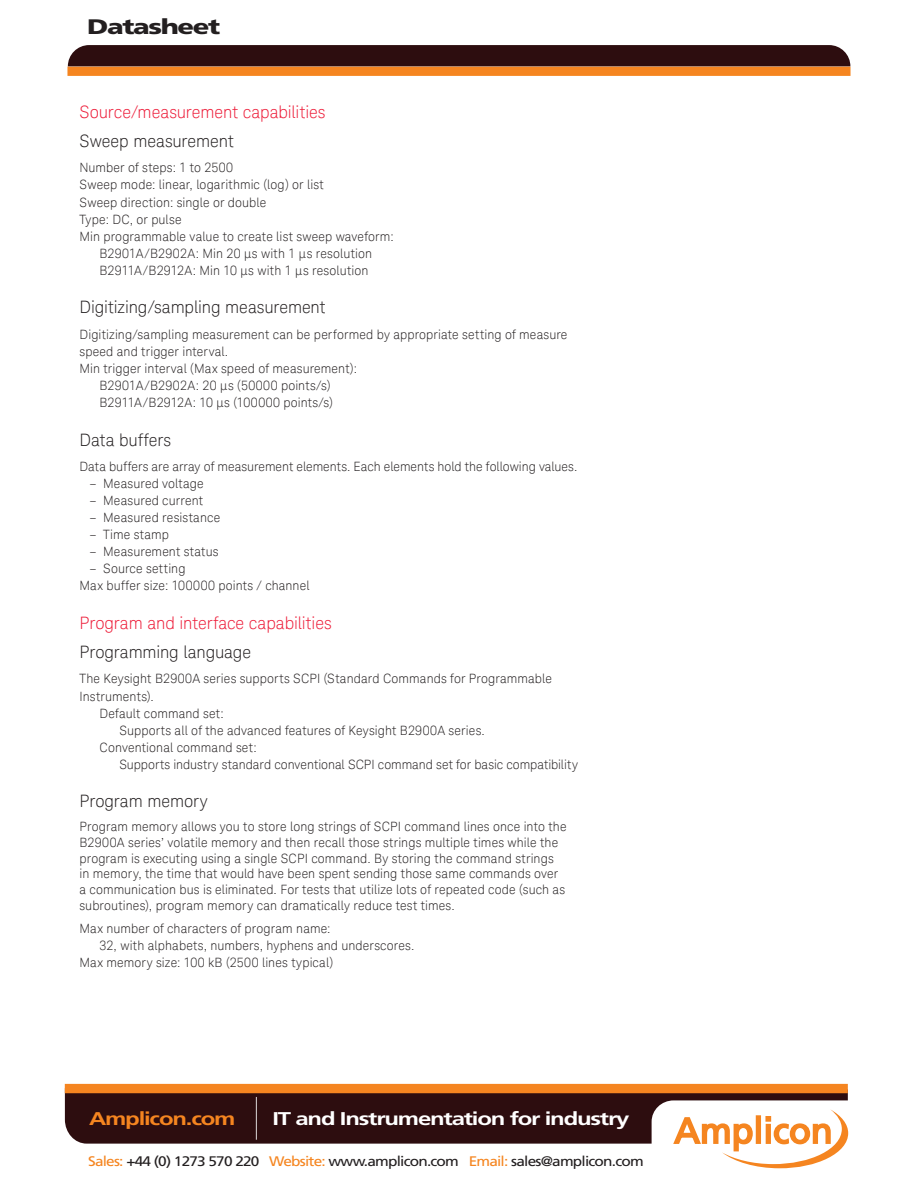
<style>
.page{position:relative;width:918px;height:1188px;background:#fff}
.page>*{position:absolute;margin:0;border:0;box-sizing:border-box;transform-origin:0 0}
.t1{font:900 21px "Frutiger";letter-spacing:-.05em;color:#231f20;scale:1.3 1}
.t2{font:700 18.45px "Frutiger";letter-spacing:-.05em;color:#fff;scale:1.3 1}
.t3{font:700 18.45px "Frutiger";letter-spacing:-.05em;color:#f58520;scale:1.3 1}
.t4{font:300 17.1px "Keysight Sans";letter-spacing:-.005em;color:#231f20}
.t5{font:300 17.1px "Keysight Sans";color:#ed1a37}
.t6{font:13.8px "Frutiger";letter-spacing:-.05em;color:#231f20;scale:1.11 1}
.t7{font:300 12.75px/15.6px "Keysight Sans";letter-spacing:.01em;color:#231f20}
.s1{color:#f58520}
</style>
<div class="page">
<div style="left:67px;top:67px;width:784px;height:9px;background:#f58520"></div>
<div style="left:68px;top:45px;width:782px;height:21px;background:#2d0d0f"></div>
<div style="left:65px;top:1093px;width:783px;height:51px;background:#2d0d0f"></div>
<div style="left:65px;top:1084px;width:783px;height:9px;background:#f58520"></div>
<svg style="left:652px;top:1100px;width:197px;height:69px"></svg>
<hr style="left:256px;top:1097px;width:1px;height:43px;background:#fff;border-radius:50%">
<h1 class="t1" style="left:87px;top:14px;width:104px">Datasheet</h1>
<h3 class="t5" style="left:80px;top:104px;width:248px">Source/measurement capabilities</h3>
<h3 class="t4" style="left:80px;top:134px;width:156px">Sweep measurement</h3>
<p class="t7" style="left:80px;top:161px;width:155px">Number of steps: 1 to 2500</p>
<p class="t7" style="left:80px;top:178px;width:246px">Sweep mode: linear, logarithmic (log) or list</p>
<p class="t7" style="left:80px;top:195px;width:188px">Sweep direction: single or double</p>
<p class="t7" style="left:80px;top:212px;width:104px">Type: DC, or pulse</p>
<p class="t7" style="left:80px;top:229px;width:316px">Min programmable value to create list sweep waveform:</p>
<p class="t7" style="left:99px;top:246px;width:274px">B2901A/B2902A: Min 20 μs with 1 μs resolution</p>
<p class="t7" style="left:99px;top:263px;width:270px">B2911A/B2912A: Min 10 μs with 1 μs resolution</p>
<h3 class="t4" style="left:80px;top:300px;width:248px">Digitizing/sampling measurement</h3>
<p class="t7" style="left:80px;top:327px;width:490px">Digitizing/sampling measurement can be performed by appropriate setting of measure</p>
<p class="t7" style="left:80px;top:344px;width:150px">speed and trigger interval.</p>
<p class="t7" style="left:80px;top:361px;width:279px">Min trigger interval (Max speed of measurement):</p>
<p class="t7" style="left:99px;top:378px;width:233px">B2901A/B2902A: 20 μs (50000 points/s)</p>
<p class="t7" style="left:99px;top:395px;width:235px">B2911A/B2912A: 10 μs (100000 points/s)</p>
<h3 class="t4" style="left:80px;top:432px;width:93px">Data buffers</h3>
<p class="t7" style="left:80px;top:459px;width:499px">Data buffers are array of measurement elements. Each elements hold the following values.</p>
<p class="t7" style="left:90px;top:476px;width:116px">– Measured voltage</p>
<p class="t7" style="left:90px;top:493px;width:115px">– Measured current</p>
<p class="t7" style="left:90px;top:511px;width:132px">– Measured resistance</p>
<p class="t7" style="left:90px;top:528px;width:81px">– Time stamp</p>
<p class="t7" style="left:90px;top:545px;width:130px">– Measurement status</p>
<p class="t7" style="left:80px;top:561px;width:232px;line-height:17.1px;text-indent:10px">– Source setting<br>Max buffer size: 100000 points / channel</p>
<h3 class="t5" style="left:80px;top:615px;width:254px">Program and interface capabilities</h3>
<h3 class="t4" style="left:80px;top:645px;width:173px">Programming language</h3>
<p class="t7" style="left:80px;top:672px;width:474px">The Keysight B2900A series supports SCPI (Standard Commands for Programmable</p>
<p class="t7" style="left:80px;top:689px;width:76px">Instruments).</p>
<p class="t7" style="left:99px;top:706px;width:126px">Default command set:</p>
<p class="t7" style="left:119px;top:723px;width:367px">Supports all of the advanced features of Keysight B2900A series.</p>
<p class="t7" style="left:99px;top:740px;width:159px">Conventional command set:</p>
<p class="t7" style="left:119px;top:758px;width:460px">Supports industry standard conventional SCPI command set for basic compatibility</p>
<h3 class="t4" style="left:80px;top:794px;width:130px">Program memory</h3>
<p class="t7" style="left:80px;top:820px;width:489px">Program memory allows you to store long strings of SCPI command lines once into the B2900A series’ volatile memory and then recall those strings multiple times while the program is executing using a single SCPI command. By storing the command strings in memory, the time that would have been spent sending those same commands over a communication bus is eliminated. For tests that utilize lots of repeated code (such as subroutines), program memory can dramatically reduce test times.</p>
<p class="t7" style="left:80px;top:922px;width:253px">Max number of characters of program name:</p>
<p class="t7" style="left:99px;top:939px;width:317px">32, with alphabets, numbers, hyphens and underscores.</p>
<p class="t7" style="left:80px;top:956px;width:255px">Max memory size: 100 kB (2500 lines typical)</p>
<h2 class="t3" style="left:89px;top:1108px;width:114px">Amplicon.com</h2>
<h2 class="t2" style="left:273px;top:1108px;width:276px">IT and Instrumentation for industry</h2>
<p class="t6" style="left:88px;top:1153px;width:502px"><span class="s1">Sales:</span> +44 (0) 1273 570 220 <span class="s1">Website:</span> www.amplicon.com <span class="s1">Email:</span> sales@amplicon.com</p>
</div>
